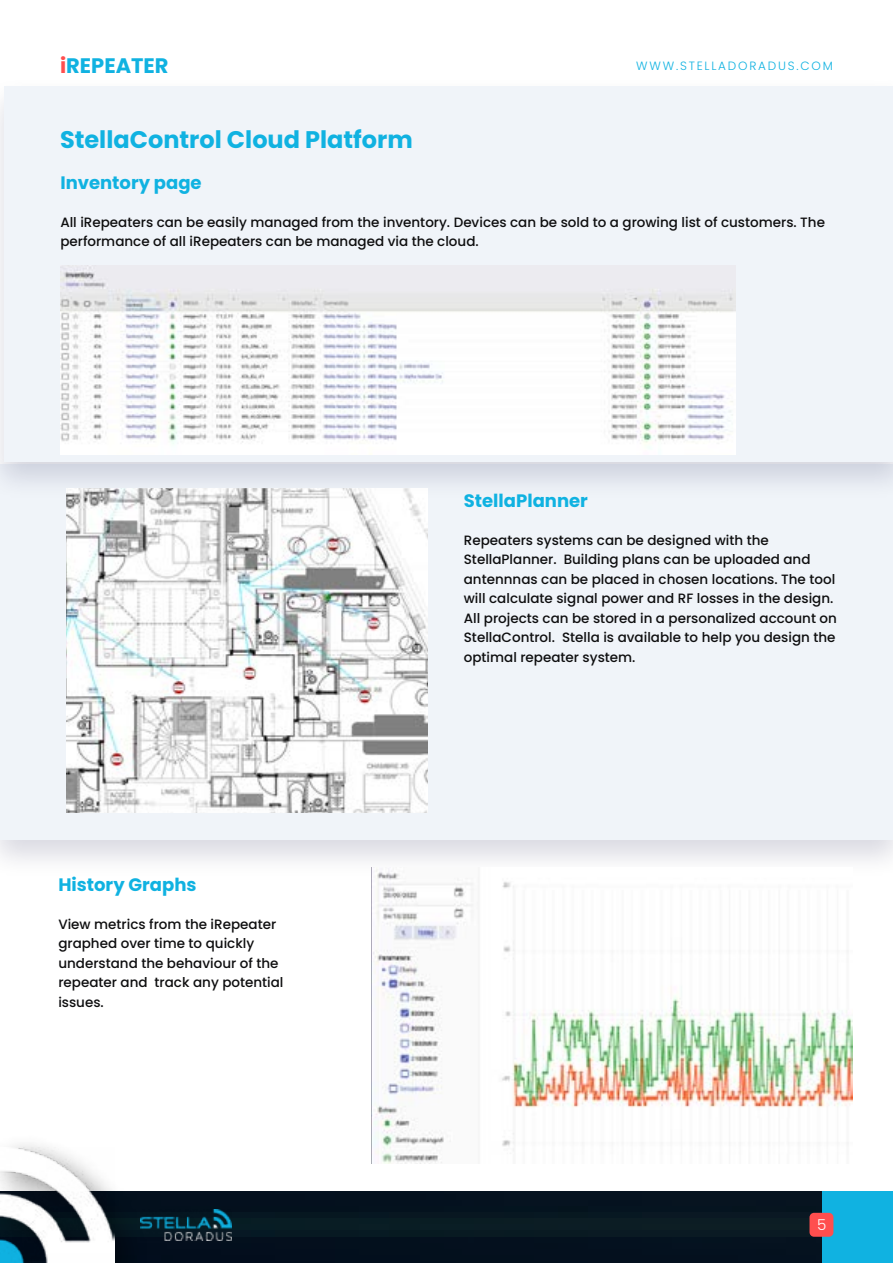
<style>
.page{position:relative;width:893px;height:1263px;background:#fff}
.page>*{position:absolute;margin:0;border:0;box-sizing:border-box;transform-origin:0 0}
.t1{font:700 24px "Poppins";color:#10b2e1}
.t2{font:700 21px "Poppins";color:#10b2e1}
.t3{font:700 18px "Poppins";color:#10b2e1}
.t4{font:300 15px "Poppins";color:#fff}
.t5{font:500 13.5px/19.5px "Poppins";color:#0e0e0f}
.t6{font:300 12px "Poppins";letter-spacing:.15em;color:#10b2e1}
.s1{color:#ff4e4e}
</style>
<div class="page">
<div style="left:821px;top:1191px;width:72px;height:72px;background:#10b2e1"></div>
<img style="left:150px;top:1191px;width:671px;height:72px">
<img style="left:150px;top:1209px;width:82px;height:31px">
<div style="left:809px;top:1213px;width:24px;height:24px;background:#ff4e4e;border-radius:4px"></div>
<div style="left:0;top:1134px;width:150px;height:129px;background:#000;opacity:.45"></div>
<img style="left:0;top:1147px;width:114px;height:116px">
<div style="left:0;top:454px;width:893px;height:426px;background:#00033a;opacity:.15"></div>
<div style="left:0;top:464px;width:893px;height:375px;background:#f0f4f9"></div>
<div style="left:0;top:76px;width:893px;height:426px;background:#00033a;opacity:.15"></div>
<div style="left:4px;top:86px;width:889px;height:375px;background:#f0f4f9"></div>
<img style="left:67px;top:488px;width:361px;height:324px">
<img style="left:60px;top:265px;width:675px;height:189px">
<img style="left:372px;top:867px;width:481px;height:297px">
<h2 class="t2" style="left:60px;top:53px;width:110px"><span class="s1">i</span>REPEATER</h2>
<p class="t6" style="left:636px;top:59px;width:198px">WWW.STELLADORADUS.COM</p>
<h1 class="t1" style="left:60px;top:126px;width:354px">StellaControl Cloud Platform</h1>
<h3 class="t3" style="left:60px;top:173px;width:143px">Inventory page</h3>
<p class="t5" style="left:60px;top:212px;width:766px">All iRepeaters can be easily managed from the inventory. Devices can be sold to a growing list of customers. The performance of all iRepeaters can be managed via the cloud.</p>
<h3 class="t3" style="left:58px;top:874px;width:140px">History Graphs</h3>
<p class="t5" style="left:58px;top:914px;width:227px">View metrics from the iRepeater graphed over time to quickly understand the behaviour of the repeater and track any potential issues.</p>
<h3 class="t3" style="left:464px;top:490px;width:126px">StellaPlanner</h3>
<p class="t5" style="left:464px;top:530px;width:375px">Repeaters systems can be designed with the StellaPlanner. Building plans can be uploaded and antennnas can be placed in chosen locations. The tool will calculate signal power and RF losses in the design.<br>All projects can be stored in a personalized account on StellaControl. Stella is available to help you design the optimal repeater system.</p>
<p class="t4" style="left:817px;top:1216px;width:11px">5</p>
</div>
